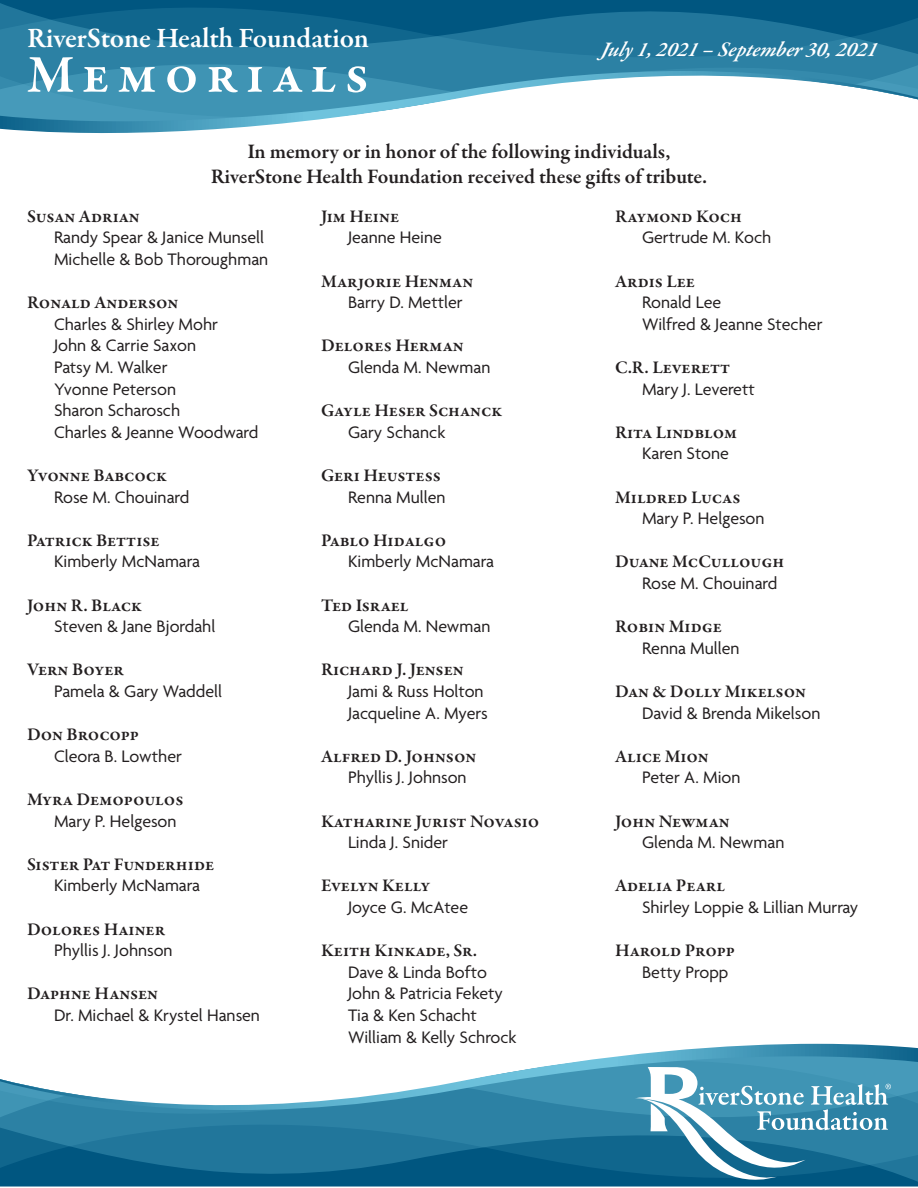
<style>
.page{position:relative;width:918px;height:1188px;background:#fff}
.page>*{position:absolute;margin:0;border:0;box-sizing:border-box;transform-origin:0 0}
.t1{font:600 54px "Garamond Premr Pro";letter-spacing:.145em;color:#fff}
.t2{font:600 28.5px "Garamond Premr Pro";letter-spacing:-.025em;color:#fff}
.t3{font:600 21px/25.2px "Garamond Premr Pro";letter-spacing:-.035em;color:#231f20;text-align:center}
.t4{font:italic 600 21px "Garamond Premr Pro";color:#fff}
.t5{font:18px "Agenda";color:#231f20}
.t6{font:600 18px "Garamond Premr Pro";letter-spacing:-.005em;color:#231f20}
</style>
<div class="page">
<svg style="left:0;top:0;width:918px;height:47px;background:#10668d"></svg>
<svg style="left:0;top:47px;width:918px;height:10px;background:#297ea1"></svg>
<svg style="left:0;top:57px;width:918px;height:76px"></svg>
<svg style="left:0;top:1136px;width:918px;height:51px;background:#12668d"></svg>
<svg style="left:0;top:1131px;width:918px;height:5px;background:#267b9f"></svg>
<svg style="left:0;top:1044px;width:918px;height:87px"></svg>
<svg style="left:634px;top:1067px;width:257px;height:113px"></svg>
<p class="t2" style="left:27px;top:20px;width:344px">RiverStone Health Foundation</p>
<p class="t1" style="left:27px;top:42px;width:344px">Memorials</p>
<p class="t4" style="left:601px;top:36px;width:283px">July 1,2021 – September30,2021</p>
<p class="t3" style="left:211px;top:139px;width:498px">In memory or in honor of the following individuals,<br>RiverStone Health Foundation received these gifts of tribute.</p>
<p class="t6" style="left:27px;top:205px;width:114px">Susan Adrian</p>
<p class="t5" style="left:54px;top:228px;width:212px">Randy Spear &amp; Janice Munsell</p>
<p class="t5" style="left:54px;top:249px;width:216px">Michelle &amp; Bob Thoroughman</p>
<p class="t6" style="left:27px;top:292px;width:153px">Ronald Anderson</p>
<p class="t5" style="left:54px;top:314px;width:166px">Charles &amp; Shirley Mohr</p>
<p class="t5" style="left:54px;top:336px;width:144px">John &amp; Carrie Saxon</p>
<p class="t5" style="left:54px;top:357px;width:115px">Patsy M. Walker</p>
<p class="t5" style="left:54px;top:379px;width:124px">Yvonne Peterson</p>
<p class="t5" style="left:54px;top:401px;width:128px">Sharon Scharosch</p>
<p class="t5" style="left:54px;top:422px;width:206px">Charles &amp; Jeanne Woodward</p>
<p class="t6" style="left:27px;top:464px;width:142px">Yvonne Babcock</p>
<p class="t5" style="left:54px;top:487px;width:137px">Rose M. Chouinard</p>
<p class="t6" style="left:27px;top:529px;width:134px">Patrick Bettise</p>
<p class="t5" style="left:54px;top:552px;width:147px">Kimberly McNamara</p>
<p class="t6" style="left:27px;top:594px;width:116px">John R. Black</p>
<p class="t5" style="left:54px;top:617px;width:163px">Steven &amp; Jane Bjordahl</p>
<p class="t6" style="left:27px;top:659px;width:98px">Vern Boyer</p>
<p class="t5" style="left:54px;top:681px;width:170px">Pamela &amp; Gary Waddell</p>
<p class="t6" style="left:27px;top:724px;width:114px">Don Brocopp</p>
<p class="t5" style="left:54px;top:746px;width:129px">Cleora B. Lowther</p>
<p class="t6" style="left:27px;top:788px;width:158px">Myra Demopoulos</p>
<p class="t5" style="left:54px;top:811px;width:124px">Mary P. Helgeson</p>
<p class="t6" style="left:27px;top:853px;width:189px">Sister Pat Funderhide</p>
<p class="t5" style="left:54px;top:876px;width:147px">Kimberly McNamara</p>
<p class="t6" style="left:27px;top:918px;width:140px">Dolores Hainer</p>
<p class="t5" style="left:54px;top:941px;width:120px">Phyllis J. Johnson</p>
<p class="t6" style="left:27px;top:983px;width:133px">Daphne Hansen</p>
<p class="t5" style="left:54px;top:1005px;width:208px">Dr. Michael &amp; Krystel Hansen</p>
<p class="t6" style="left:321px;top:205px;width:80px">Jim Heine</p>
<p class="t5" style="left:348px;top:228px;width:95px">Jeanne Heine</p>
<p class="t6" style="left:321px;top:270px;width:154px">Marjorie Henman</p>
<p class="t5" style="left:348px;top:293px;width:116px">Barry D. Mettler</p>
<p class="t6" style="left:321px;top:335px;width:144px">Delores Herman</p>
<p class="t5" style="left:348px;top:357px;width:144px">Glenda M. Newman</p>
<p class="t6" style="left:321px;top:400px;width:183px">Gayle Heser Schanck</p>
<p class="t5" style="left:348px;top:422px;width:99px">Gary Schanck</p>
<p class="t6" style="left:321px;top:464px;width:121px">Geri Heustess</p>
<p class="t5" style="left:348px;top:487px;width:99px">Renna Mullen</p>
<p class="t6" style="left:321px;top:529px;width:127px">Pablo Hidalgo</p>
<p class="t5" style="left:348px;top:552px;width:147px">Kimberly McNamara</p>
<p class="t6" style="left:321px;top:594px;width:89px">Ted Israel</p>
<p class="t5" style="left:348px;top:617px;width:144px">Glenda M. Newman</p>
<p class="t6" style="left:321px;top:659px;width:144px">Richard J. Jensen</p>
<p class="t5" style="left:348px;top:681px;width:137px">Jami &amp; Russ Holton</p>
<p class="t5" style="left:348px;top:703px;width:141px">Jacqueline A. Myers</p>
<p class="t6" style="left:321px;top:745px;width:157px">Alfred D. Johnson</p>
<p class="t5" style="left:348px;top:768px;width:120px">Phyllis J. Johnson</p>
<p class="t6" style="left:321px;top:810px;width:220px">Katharine Jurist Novasio</p>
<p class="t5" style="left:348px;top:833px;width:102px">Linda J. Snider</p>
<p class="t6" style="left:321px;top:875px;width:111px">Evelyn Kelly</p>
<p class="t5" style="left:348px;top:897px;width:122px">Joyce G. McAtee</p>
<p class="t6" style="left:321px;top:940px;width:158px">Keith Kinkade, Sr.</p>
<p class="t5" style="left:348px;top:962px;width:141px">Dave &amp; Linda Bofto</p>
<p class="t5" style="left:348px;top:984px;width:157px">John &amp; Patricia Fekety</p>
<p class="t5" style="left:348px;top:1005px;width:130px">Tia &amp; Ken Schacht</p>
<p class="t5" style="left:348px;top:1027px;width:170px">William &amp; Kelly Schrock</p>
<p class="t6" style="left:615px;top:205px;width:128px">Raymond Koch</p>
<p class="t5" style="left:642px;top:228px;width:131px">Gertrude M. Koch</p>
<p class="t6" style="left:615px;top:270px;width:82px">Ardis Lee</p>
<p class="t5" style="left:642px;top:293px;width:81px">Ronald Lee</p>
<p class="t5" style="left:642px;top:314px;width:182px">Wilfred &amp; Jeanne Stecher</p>
<p class="t6" style="left:615px;top:356px;width:117px">C.R. Leverett</p>
<p class="t5" style="left:642px;top:379px;width:114px">Mary J. Leverett</p>
<p class="t6" style="left:615px;top:421px;width:124px">Rita Lindblom</p>
<p class="t5" style="left:642px;top:444px;width:89px">Karen Stone</p>
<p class="t6" style="left:615px;top:486px;width:127px">Mildred Lucas</p>
<p class="t5" style="left:642px;top:509px;width:124px">Mary P. Helgeson</p>
<p class="t6" style="left:615px;top:551px;width:171px">Duane McCullough</p>
<p class="t5" style="left:642px;top:573px;width:137px">Rose M. Chouinard</p>
<p class="t6" style="left:615px;top:616px;width:109px">Robin Midge</p>
<p class="t5" style="left:642px;top:638px;width:99px">Renna Mullen</p>
<p class="t6" style="left:615px;top:680px;width:192px">Dan &amp; Dolly Mikelson</p>
<p class="t5" style="left:642px;top:703px;width:180px">David &amp; Brenda Mikelson</p>
<p class="t6" style="left:615px;top:745px;width:95px">Alice Mion</p>
<p class="t5" style="left:642px;top:768px;width:100px">Peter A. Mion</p>
<p class="t6" style="left:615px;top:810px;width:116px">John Newman</p>
<p class="t5" style="left:642px;top:833px;width:144px">Glenda M. Newman</p>
<p class="t6" style="left:615px;top:875px;width:112px">Adelia Pearl</p>
<p class="t5" style="left:642px;top:897px;width:218px">Shirley Loppie &amp; Lillian Murray</p>
<p class="t6" style="left:615px;top:940px;width:122px">Harold Propp</p>
<p class="t5" style="left:642px;top:962px;width:88px">Betty Propp</p>
</div>
